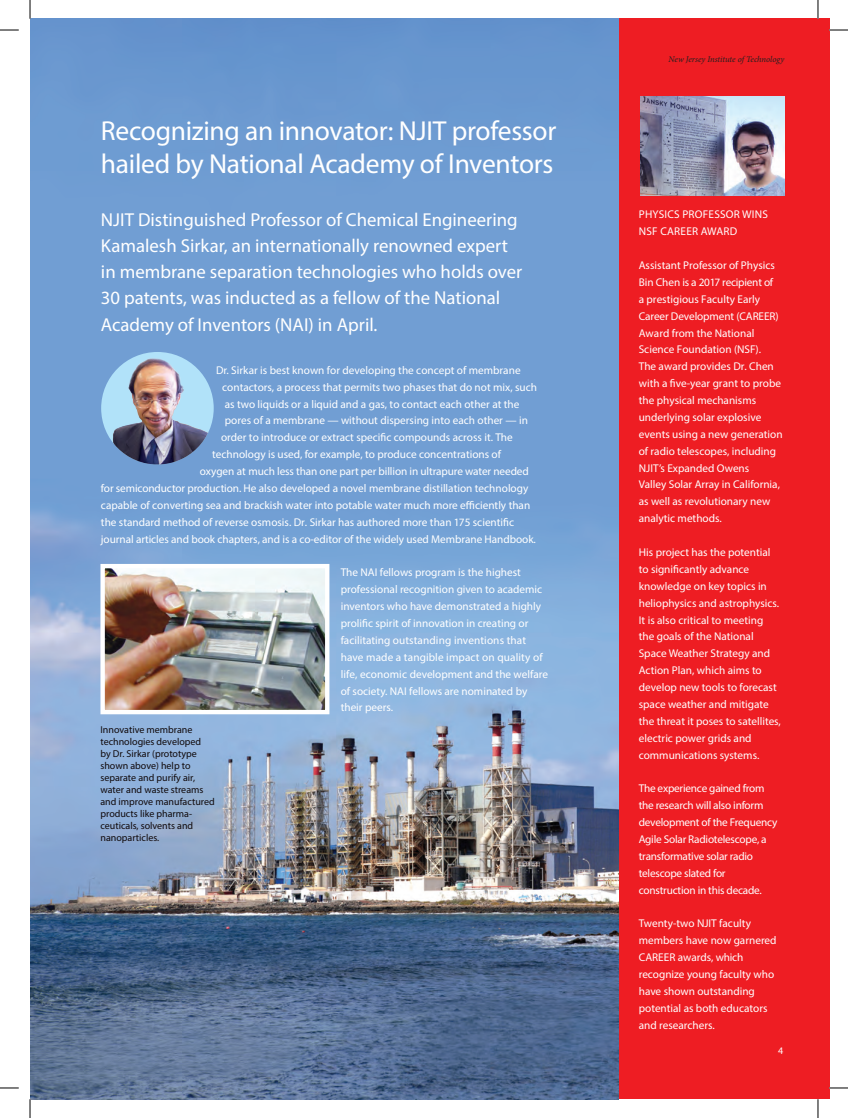
<style>
.page{position:relative;width:848px;height:1118px;background:#fff}
.page>*{position:absolute;margin:0;border:0;box-sizing:border-box;transform-origin:0 0}
.t1{font:27.5px/33px "Myriad Pro";letter-spacing:-.01em;color:#fff}
.t2{font:18.75px/26.2px "Myriad Pro";color:#fff}
.t3{font:11.25px/16.9px "Myriad Pro";color:#fff}
.t4{font:11.25px/16.9px "Myriad Pro";letter-spacing:-.02em;color:#fff}
.t5{font:11.25px/16.9px "Myriad Pro";letter-spacing:.02em;color:#fff}
.t6{font:10px/12px "Myriad Pro";color:#110a0c}
.t7{font:10px "Myriad Pro";color:#fff}
.t8{font:italic 8.75px "Minion Pro";letter-spacing:-.01em;color:#231f20}
</style>
<div class="page">
<img style="left:30px;top:19px;width:589px;height:1080px">
<img style="left:101px;top:352px;width:113px;height:112px;border-radius:56px">
<img style="left:105px;top:569px;width:219px;height:140px">
<div style="left:100px;top:564px;width:229px;height:150px;border:4px solid #fff"></div>
<div style="left:619px;top:19px;width:210px;height:1080px;background:#ee1d23"></div>
<img style="left:640px;top:96px;width:144px;height:99px">
<svg style="left:0;top:29px;width:19px;height:2px"></svg>
<svg style="left:829px;top:29px;width:19px;height:2px"></svg>
<svg style="left:0;top:1087px;width:19px;height:1px"></svg>
<svg style="left:829px;top:1087px;width:19px;height:1px"></svg>
<svg style="left:29px;top:0;width:2px;height:19px"></svg>
<svg style="left:29px;top:1099px;width:2px;height:19px"></svg>
<svg style="left:817px;top:0;width:1px;height:19px"></svg>
<svg style="left:817px;top:1099px;width:1px;height:19px"></svg>
<h1 class="t1" style="left:101px;top:114px;width:457px">Recognizing an innovator: NJIT professor hailed by National Academy of Inventors</h1>
<p class="t2" style="left:101px;top:206px;width:423px">NJIT Distinguished Professor of Chemical Engineering Kamalesh Sirkar, an internationally renowned expert in membrane separation technologies who holds over 30 patents, was inducted as a fellow of the National Academy of Inventors (NAI) in April.</p>
<p class="t3" style="left:216px;top:361px;width:306px">Dr. Sirkar is best known for developing the concept of membrane</p>
<p class="t3" style="left:222px;top:378px;width:316px">contactors, a process that permits two phases that do not mix, such</p>
<p class="t3" style="left:225px;top:395px;width:296px">as two liquids or a liquid and a gas, to contact each other at the</p>
<p class="t3" style="left:225px;top:412px;width:304px">pores of a membrane — without dispersing into each other — in</p>
<p class="t3" style="left:221px;top:429px;width:293px">order to introduce or extract specific compounds across it. The</p>
<p class="t3" style="left:212px;top:446px;width:290px">technology is used, for example, to produce concentrations of</p>
<p class="t3" style="left:200px;top:462px;width:330px">oxygen at much less than one part per billion in ultrapure water needed</p>
<p class="t3" style="left:101px;top:479px;width:429px">for semiconductor production. He also developed a novel membrane distillation technology</p>
<p class="t3" style="left:101px;top:496px;width:431px">capable of converting sea and brackish water into potable water much more efficiently than</p>
<p class="t3" style="left:101px;top:513px;width:414px">the standard method of reverse osmosis. Dr. Sirkar has authored more than 175 scientific</p>
<p class="t3" style="left:101px;top:530px;width:436px">journal articles and book chapters, and is a co-editor of the widely used Membrane Handbook.</p>
<p class="t3" style="left:341px;top:564px;width:209px">The NAI fellows program is the highest professional recognition given to academic inventors who have demonstrated a highly prolific spirit of innovation in creating or facilitating outstanding inventions that have made a tangible impact on quality of life, economic development and the welfare of society. NAI fellows are nominated by their peers.</p>
<p class="t6" style="left:100px;top:723px;width:116px">Innovative membrane technologies developed<br>by Dr. Sirkar (prototype shown above) help to separate and purify air, water and waste streams and improve manufactured products like pharma&shy;ceuticals, solvents and nanoparticles.</p>
<p class="t8" style="left:668px;top:53px;width:117px">New Jersey Institute of Technology</p>
<p class="t5" style="left:639px;top:206px;width:131px">PHYSICS PROFESSOR WINS<br>NSF CAREER AWARD</p>
<p class="t3" style="left:638px;top:257px;width:145px">Assistant Professor of Physics<br>Bin Chen is a 2017 recipient of<br>a prestigious Faculty Early<br>Career Development (CAREER)<br>Award from the National<br>Science Foundation (NSF).<br>The award provides Dr. Chen with a five-year grant to probe the physical mechanisms underlying solar explosive events using a new generation of radio telescopes, including<br>NJIT’s Expanded Owens<br>Valley Solar Array in California, as well as revolutionary new analytic methods.</p>
<p class="t3" style="left:638px;top:543px;width:144px">His project has the potential to significantly advance knowledge on key topics in heliophysics and astrophysics.<br>It is also critical to meeting the goals of the National<br>Space Weather Strategy and<br>Action Plan, which aims to develop new tools to forecast space weather and mitigate the threat it poses to satellites, electric power grids and communications systems.</p>
<p class="t4" style="left:638px;top:780px;width:140px">The experience gained from the research will also inform development of the Frequency<br>Agile Solar Radiotelescope, a transformative solar radio telescope slated for construction in this decade.</p>
<p class="t3" style="left:638px;top:915px;width:139px">Twenty-two NJIT faculty members have now garnered<br>CAREER awards, which recognize young faculty who have shown outstanding potential as both educators and researchers.</p>
<p class="t7" style="left:778px;top:1044px;width:7px">4</p>
</div>
